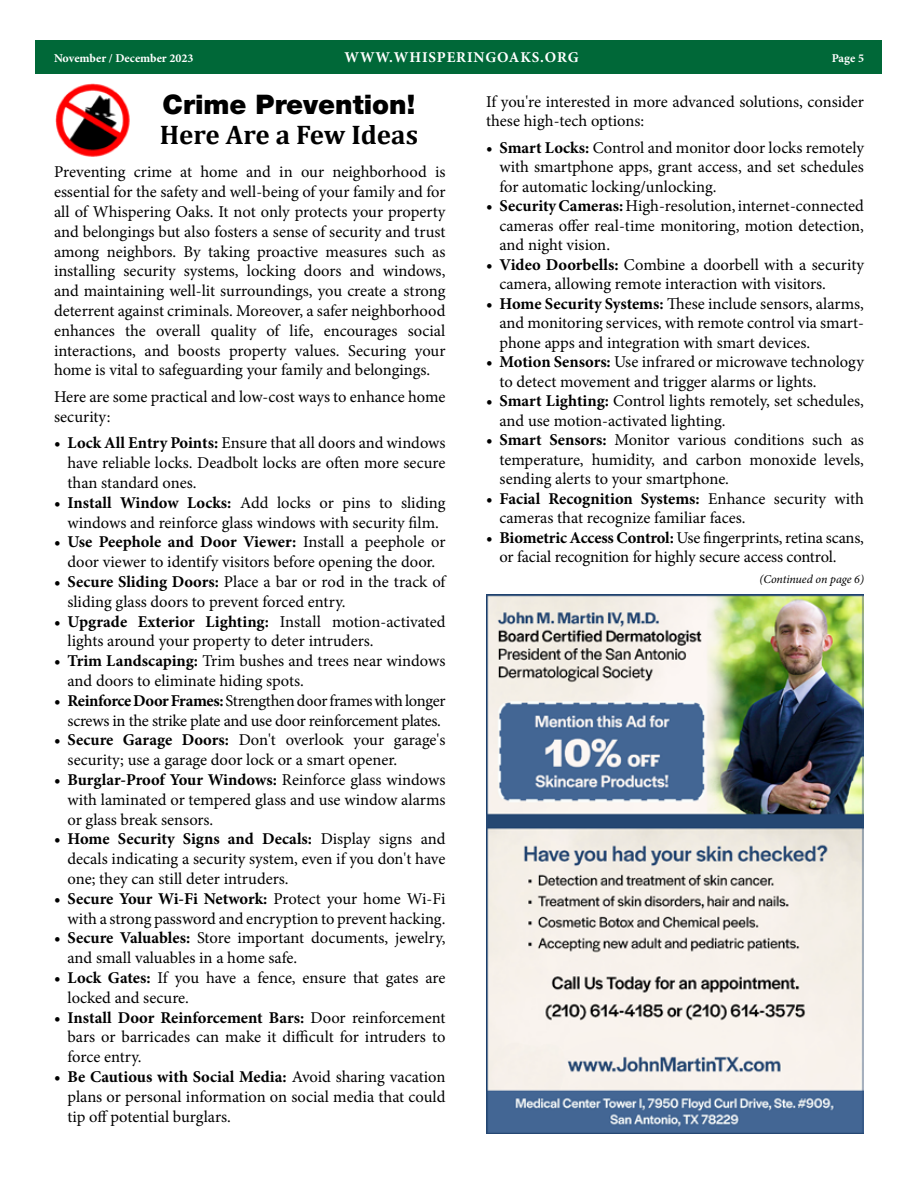
<style>
.page{position:relative;width:918px;height:1188px;background:#fff}
.page>*{position:absolute;margin:0;border:0;box-sizing:border-box;transform-origin:0 0}
.t1{font:900 27px "Helvetica Neue LT Std";color:#000}
.t2{font:700 27px "Cambria";color:#000}
.t3{font:16.5px/19.8px "Minion Pro";letter-spacing:-.005em;color:#000}
.t4{font:700 15px "Minion Pro";letter-spacing:.06em;color:#fff}
.t5{font:700 12px "Minion Pro";color:#fff}
.t6{font:italic 12px "Minion Pro";letter-spacing:-.01em;color:#000}
.s1{font-weight:700}
</style>
<div class="page">
<div style="left:36px;top:40px;width:846px;height:34px;background:#006838"></div>
<img style="left:55px;top:83px;width:75px;height:74px">
<img style="left:486px;top:594px;width:378px;height:540px">
<p class="t5" style="left:54px;top:50px;width:141px">November / December 2023</p>
<p class="t4" style="left:344px;top:47px;width:236px">WWW.WHISPERINGOAKS.ORG</p>
<p class="t5" style="left:832px;top:49px;width:34px">Page 5</p>
<h1 class="t1" style="left:163px;top:88px;width:254px">Crime Prevention!</h1>
<h1 class="t2" style="left:160px;top:116px;width:260px">Here Are a Few Ideas</h1>
<p class="t3" style="left:54px;top:162px;width:393px;text-align:justify">Preventing crime at home and in our neighborhood is essential for the safety and well-being of your family and for all of Whispering Oaks. It not only protects your property and belongings but also fosters a sense of security and trust among neighbors. By taking proactive measures such as installing security systems, locking doors and windows, and maintaining well-lit surroundings, you create a strong deterrent against criminals. Moreover, a safer neighborhood enhances the overall quality of life, encourages social interactions, and boosts property values. Securing your home is vital to safeguarding your family and belongings.</p>
<p class="t3" style="left:54px;top:387px;width:393px">Here are some practical and low-cost ways to enhance home security:</p>
<p class="t3" style="left:67px;top:433px;width:380px;text-align:justify;text-indent:-13px"><span class="s1">• Lock All Entry Points:</span> Ensure that all doors and windows have reliable locks. Deadbolt locks are often more secure than standard ones.</p>
<p class="t3" style="left:54px;top:493px;width:393px;text-align:center"><span class="s1">• Install Window Locks:</span> Add locks or pins to sliding windows and reinforce glass windows with security film.</p>
<p class="t3" style="left:54px;top:532px;width:393px;text-align:center"><span class="s1">• Use Peephole and Door Viewer:</span> Install a peephole or door viewer to identify visitors before opening the door.</p>
<p class="t3" style="left:67px;top:572px;width:379px;text-indent:-13px"><span class="s1">• Secure Sliding Doors:</span> Place a bar or rod in the track of sliding glass doors to prevent forced entry.</p>
<p class="t3" style="left:67px;top:611px;width:379px;text-indent:-13px"><span class="s1">• Upgrade Exterior Lighting:</span> Install motion-activated lights around your property to deter intruders.</p>
<p class="t3" style="left:67px;top:651px;width:380px;text-indent:-13px"><span class="s1">• Trim Landscaping:</span> Trim bushes and trees near windows and doors to eliminate hiding spots.</p>
<p class="t3" style="left:54px;top:691px;width:393px;text-align:center"><span class="s1">• Reinforce Door Frames:</span> Strengthen door frames with longer screws in the strike plate and use door reinforcement plates.</p>
<p class="t3" style="left:67px;top:730px;width:379px;text-indent:-13px"><span class="s1">• Secure Garage Doors:</span> Don't overlook your garage's security; use a garage door lock or a smart opener.</p>
<p class="t3" style="left:67px;top:770px;width:380px;text-align:justify;text-indent:-13px"><span class="s1">• Burglar-Proof Your Windows:</span> Reinforce glass windows with laminated or tempered glass and use window alarms or glass break sensors.</p>
<p class="t3" style="left:67px;top:829px;width:380px;text-align:justify;text-indent:-13px"><span class="s1">• Home Security Signs and Decals:</span> Display signs and decals indicating a security system, even if you don't have one; they can still deter intruders.</p>
<p class="t3" style="left:54px;top:889px;width:393px;text-align:right"><span class="s1">• Secure Your Wi-Fi Network:</span> Protect your home Wi-Fi with a strong password and encryption to prevent hacking.</p>
<p class="t3" style="left:67px;top:928px;width:380px;text-indent:-13px"><span class="s1">• Secure Valuables:</span> Store important documents, jewelry, and small valuables in a home safe.</p>
<p class="t3" style="left:67px;top:968px;width:379px;text-indent:-13px"><span class="s1">• Lock Gates:</span> If you have a fence, ensure that gates are locked and secure.</p>
<p class="t3" style="left:67px;top:1007px;width:380px;text-align:justify;text-indent:-13px"><span class="s1">• Install Door Reinforcement Bars:</span> Door reinforcement bars or barricades can make it difficult for intruders to force entry.</p>
<p class="t3" style="left:67px;top:1067px;width:380px;text-align:justify;text-indent:-13px"><span class="s1">• Be Cautious with Social Media:</span> Avoid sharing vacation plans or personal information on social media that could tip off potential burglars.</p>
<p class="t3" style="left:486px;top:92px;width:380px">If you're interested in more advanced solutions, consider these high-tech options:</p>
<p class="t3" style="left:500px;top:138px;width:366px;text-align:justify;text-indent:-13px"><span class="s1">• Smart Locks:</span> Control and monitor door locks remotely with smartphone apps, grant access, and set schedules for automatic locking/unlocking.</p>
<p class="t3" style="left:500px;top:196px;width:366px;text-align:justify;text-indent:-13px"><span class="s1">• Security Cameras:</span> High-resolution, internet-connected cameras offer real-time monitoring, motion detection, and night vision.</p>
<p class="t3" style="left:500px;top:255px;width:366px;text-indent:-13px"><span class="s1">• Video Doorbells:</span> Combine a doorbell with a security camera, allowing remote interaction with visitors.</p>
<p class="t3" style="left:500px;top:294px;width:366px;text-align:justify;text-indent:-13px"><span class="s1">• Home Security Systems:</span> These include sensors, alarms, and monitoring services, with remote control via smart&shy;phone apps and integration with smart devices.</p>
<p class="t3" style="left:500px;top:352px;width:366px;text-indent:-13px"><span class="s1">• Motion Sensors:</span> Use infrared or microwave technology to detect movement and trigger alarms or lights.</p>
<p class="t3" style="left:500px;top:391px;width:366px;text-indent:-13px"><span class="s1">• Smart Lighting:</span> Control lights remotely, set schedules, and use motion-activated lighting.</p>
<p class="t3" style="left:500px;top:430px;width:366px;text-align:justify;text-indent:-13px"><span class="s1">• Smart Sensors:</span> Monitor various conditions such as temperature, humidity, and carbon monoxide levels, sending alerts to your smartphone.</p>
<p class="t3" style="left:500px;top:489px;width:366px;text-indent:-13px"><span class="s1">• Facial Recognition Systems:</span> Enhance security with cameras that recognize familiar faces.</p>
<p class="t3" style="left:500px;top:528px;width:366px;text-indent:-13px"><span class="s1">• Biometric Access Control:</span> Use fingerprints, retina scans, or facial recognition for highly secure access control.</p>
<p class="t6" style="left:759px;top:571px;width:106px">(Continued on page 6)</p>
</div>
